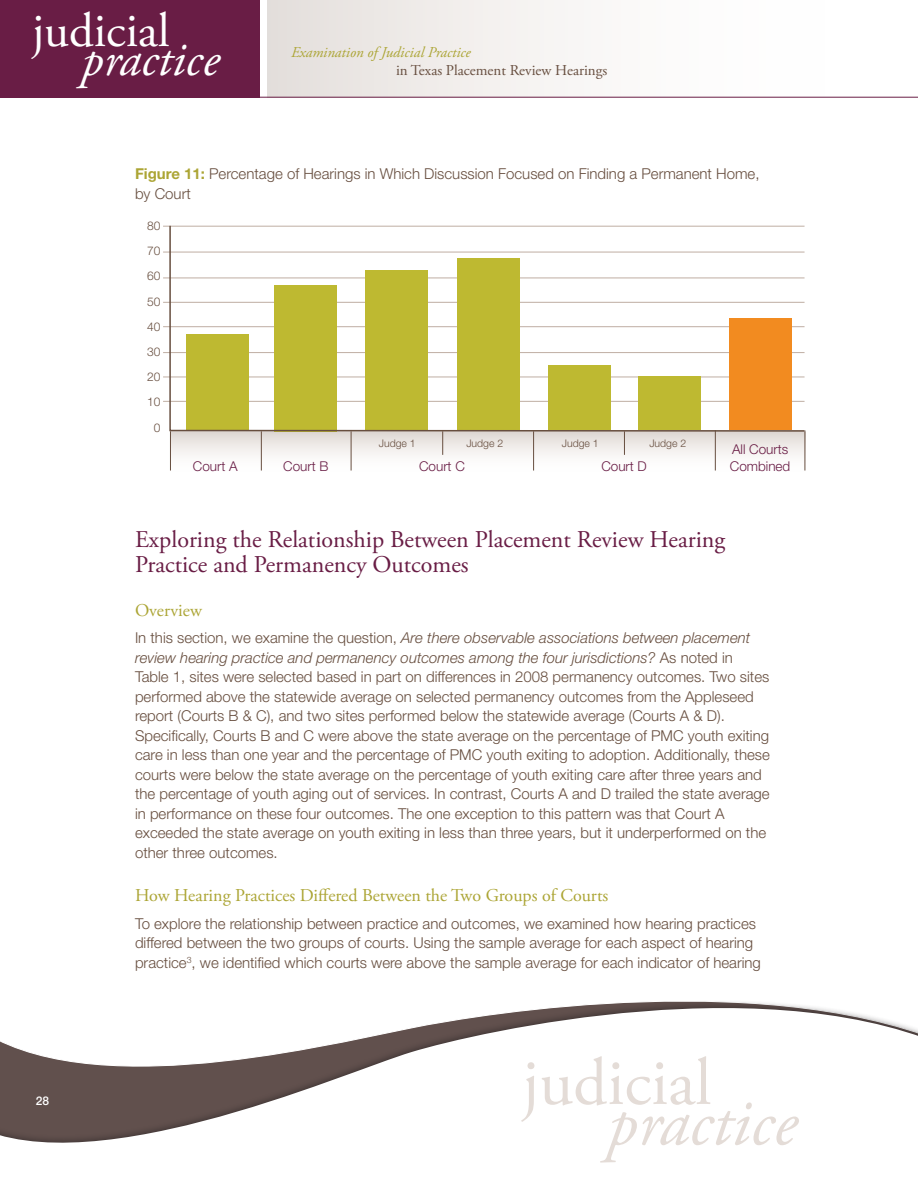
<style>
.page{position:relative;width:918px;height:1188px;background:#fff}
.page>*{position:absolute;margin:0;border:0;box-sizing:border-box;transform-origin:0 0}
.t1{font:italic 68.1px "Adobe Garamond Pro";color:#e4dcd7}
.t2{font:66.75px "Adobe Garamond Pro";color:#e4dcd7}
.t3{font:italic 49.5px "Adobe Garamond Pro";color:#fff}
.t4{font:48.45px "Adobe Garamond Pro";color:#fff}
.t5{font:24px/25.5px "Adobe Garamond Pro";color:#691d45}
.t6{font:18px "Adobe Garamond Pro";color:#aca535}
.t7{font:300 15px/19.5px "Helvetica Neue LT Std";color:#674e3f}
.t8{font:15px "Adobe Garamond Pro";color:#674e3f}
.t9{font:italic 15px "Adobe Garamond Pro";color:#aca535}
.t10{font:300 13.5px "Helvetica Neue LT Std";color:#691d45}
.t11{font:300 12px/25.2px "Helvetica Neue LT Std";color:#674e3f;text-align:center}
.t12{font:500 12px "Helvetica Neue LT Std";color:#fff}
.t13{font:300 10.5px "Helvetica Neue LT Std";color:#674e3f}
.s1{font-weight:700;color:#aca535}
.s2{font-style:italic}
</style>
<div class="page">
<div style="left:268px;top:0;width:596px;height:98px;background:linear-gradient(to right,#e6e1de,#fff)"></div>
<svg style="left:0;top:1001px;width:917px;height:142px"></svg>
<div style="left:0;top:0;width:260px;height:97px;background:#691d45"></div>
<hr style="left:0;top:97px;width:918px;height:1px;background:#691d45">
<div style="left:170px;top:430px;width:635px;height:45px;background:linear-gradient(to bottom,#e0d9d5,#fff)"></div>
<hr style="left:163px;top:226px;width:642px;height:1px;background:#bfaea3">
<hr style="left:163px;top:278px;width:642px;height:1px;background:#bfaea3">
<hr style="left:163px;top:352px;width:642px;height:1px;background:#bfaea3">
<hr style="left:163px;top:302px;width:642px;height:1px;background:#bfaea3">
<hr style="left:163px;top:377px;width:642px;height:1px;background:#bfaea3">
<hr style="left:163px;top:326px;width:642px;height:1px;background:#bfaea3">
<hr style="left:163px;top:401px;width:642px;height:1px;background:#bfaea3">
<hr style="left:163px;top:252px;width:642px;height:1px;background:#bfaea3">
<hr style="left:805px;top:431px;width:1px;height:40px;background:#674e3f">
<hr style="left:261px;top:431px;width:1px;height:40px;background:#674e3f">
<hr style="left:170px;top:431px;width:1px;height:40px;background:#674e3f">
<hr style="left:351px;top:431px;width:1px;height:40px;background:#674e3f">
<svg style="left:442px;top:432px;width:1px;height:23px"></svg>
<hr style="left:533px;top:431px;width:1px;height:40px;background:#674e3f">
<svg style="left:624px;top:432px;width:1px;height:23px"></svg>
<hr style="left:715px;top:430px;width:1px;height:41px;background:#674e3f">
<svg style="left:169px;top:225px;width:637px;height:207px"></svg>
<h3 class="t4" style="left:32px;top:2px;width:139px">judicial</h3>
<h3 class="t3" style="left:82px;top:30px;width:139px">practice</h3>
<p class="t9" style="left:291px;top:44px;width:181px">Examination of Judicial Practice</p>
<p class="t8" style="left:396px;top:62px;width:213px">in Texas Placement Review Hearings</p>
<p class="t7" style="left:135px;top:164px;width:626px"><span class="s1">Figure 11:</span> Percentage of Hearings in Which Discussion Focused on Finding a Permanent Home, by Court</p>
<p class="t11" style="left:147px;top:213px;width:15px">80<br>70<br>60<br>50<br>40<br>30<br>20<br>10<br>0</p>
<p class="t10" style="left:193px;top:457px;width:46px">Court A</p>
<p class="t13" style="left:379px;top:437px;width:38px">Judge 1</p>
<p class="t13" style="left:466px;top:437px;width:38px">Judge 2</p>
<p class="t13" style="left:562px;top:437px;width:38px">Judge 1</p>
<p class="t13" style="left:649px;top:437px;width:38px">Judge 2</p>
<p class="t10" style="left:732px;top:441px;width:58px">All Courts</p>
<p class="t10" style="left:283px;top:457px;width:47px">Court B</p>
<p class="t10" style="left:419px;top:457px;width:47px">Court C</p>
<p class="t10" style="left:601px;top:457px;width:47px">Court D</p>
<p class="t10" style="left:730px;top:457px;width:62px">Combined</p>
<p class="t12" style="left:36px;top:1094px;width:15px">28</p>
<h3 class="t5" style="left:135px;top:527px;width:592px">Exploring the Relationship Between Placement Review Hearing<br>Practice and Permanency Outcomes</h3>
<p class="t6" style="left:135px;top:599px;width:68px">Overview</p>
<p class="t7" style="left:135px;top:628px;width:636px">In this section, we examine the question, <span class="s2">Are there observable associations between placement review hearing practice and permanency outcomes among the four jurisdictions?</span> As noted in Table 1, sites were selected based in part on differences in 2008 permanency outcomes. Two sites performed above the statewide average on selected permanency outcomes from the Appleseed report (Courts B &amp; C), and two sites performed below the statewide average (Courts A &amp; D).<br>Specifically, Courts B and C were above the state average on the percentage of PMC youth exiting care in less than one year and the percentage of PMC youth exiting to adoption. Additionally, these courts were below the state average on the percentage of youth exiting care after three years and the percentage of youth aging out of services. In contrast, Courts A and D trailed the state average in performance on these four outcomes. The one exception to this pattern was that Court A exceeded the state average on youth exiting in less than three years, but it underperformed on the other three outcomes.</p>
<p class="t6" style="left:135px;top:884px;width:475px">How Hearing Practices Differed Between the Two Groups of Courts</p>
<p class="t7" style="left:135px;top:913px;width:627px">To explore the relationship between practice and outcomes, we examined how hearing practices differed between the two groups of courts. Using the sample average for each aspect of hearing practice<sup>3</sup>, we identified which courts were above the sample average for each indicator of hearing</p>
<h2 class="t2" style="left:522px;top:1043px;width:191px">judicial</h2>
<h1 class="t1" style="left:607px;top:1082px;width:191px">practice</h1>
</div>
